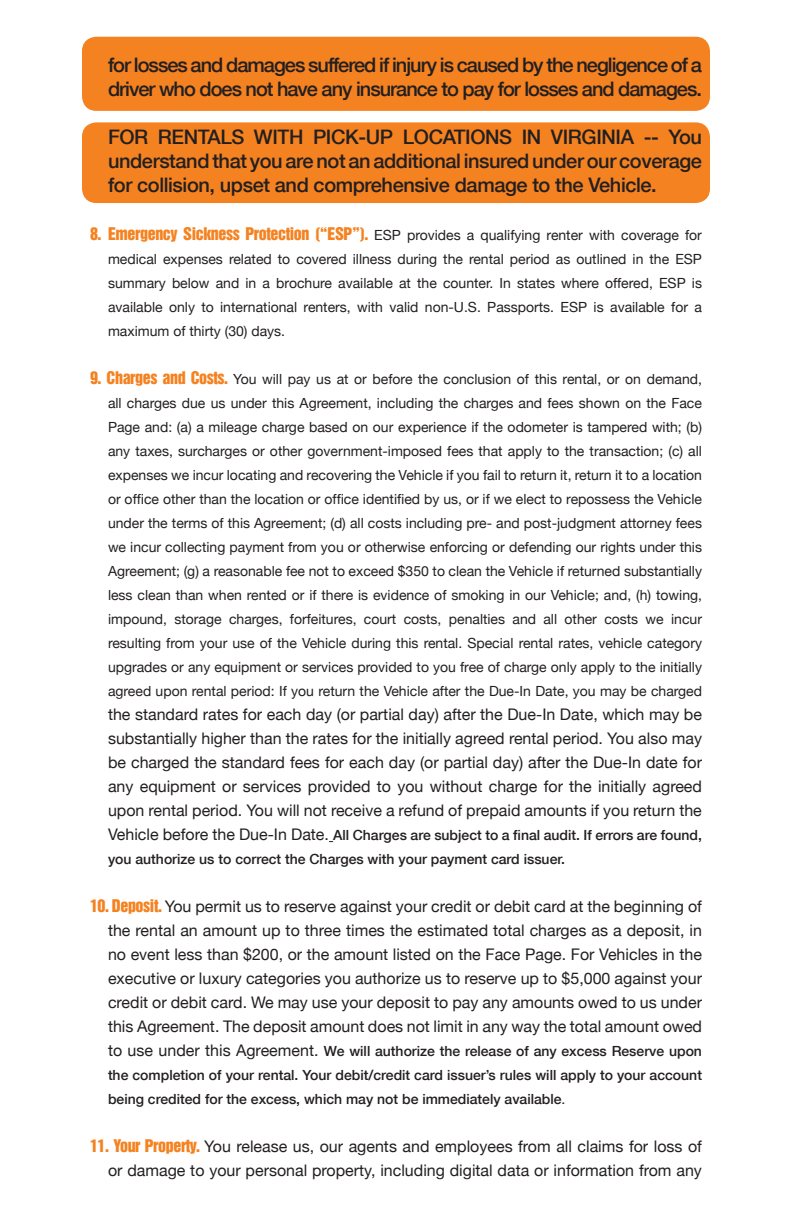
<style>
.page{position:relative;width:792px;height:1224px;background:#fff}
.page>*{position:absolute;margin:0;border:0;box-sizing:border-box;transform-origin:0 0}
.t1{font:500 20px/24px "Helvetica Neue";letter-spacing:-.05em;color:#231f20}
.t2{font:16px/24px "Helvetica Neue";color:#231f20;text-align:justify}
.t3{font:14px/24px "Helvetica Neue";color:#231f20;text-align:justify}
.t4{font:500 14px/24px "Helvetica Neue";color:#231f20}
.s1{font-family:"Helvetica Inserat";font-size:16px;color:#f58220}
.s2{font-weight:400;font-size:16px}
.s3{font-family:"Helvetica Inserat";color:#f58220}
.s4{font-weight:400}
</style>
<div class="page">
<div style="left:82px;top:37px;width:628px;height:74px;background:#f58220;border-radius:14px"></div>
<div style="left:82px;top:122px;width:628px;height:81px;background:#f58220;border-radius:14px"></div>
<h1 class="t1" style="left:108px;top:52px;width:596px">for losses and damages suffered if injury is caused by the negligence of a driver who does not have any insurance to pay for losses and damages.</h1>
<h1 class="t1" style="left:108px;top:124px;width:596px;text-align:justify">FOR RENTALS WITH PICK-UP LOCATIONS IN VIRGINIA -- You understand that you are not an additional insured under our coverage for collision, upset and comprehensive damage to the Vehicle.</h1>
<p class="t3" style="left:108px;top:224px;width:596px;text-indent:-18px"><span class="s1">8. Emergency Sickness Protection (“ESP”).</span> ESP provides a qualifying renter with coverage for medical expenses related to covered illness during the rental period as outlined in the ESP summary below and in a brochure available at the counter. In states where offered, ESP is available only to international renters, with valid non-U.S. Passports. ESP is available for a maximum of thirty (30) days.</p>
<p class="t3" style="left:108px;top:368px;width:596px;text-indent:-18px"><span class="s1">9. Charges and Costs.</span> You will pay us at or before the conclusion of this rental, or on demand, all charges due us under this Agreement, including the charges and fees shown on the Face Page and: (a) a mileage charge based on our experience if the odometer is tampered with; (b) any taxes, surcharges or other government-imposed fees that apply to the transaction; (c) all expenses we incur locating and recovering the Vehicle if you fail to return it, return it to a location or office other than the location or office identified by us, or if we elect to repossess the Vehicle under the terms of this Agreement; (d) all costs including pre- and post-judgment attorney fees we incur collecting payment from you or otherwise enforcing or defending our rights under this Agreement; (g) a reasonable fee not to exceed $350 to clean the Vehicle if returned substantially less clean than when rented or if there is evidence of smoking in our Vehicle; and, (h) towing, impound, storage charges, forfeitures, court costs, penalties and all other costs we incur resulting from your use of the Vehicle during this rental. Special rental rates, vehicle category upgrades or any equipment or services provided to you free of charge only apply to the initially agreed upon rental period: If you return the Vehicle after the Due-In Date, you may be charged</p>
<p class="t2" style="left:108px;top:703px;width:596px">the standard rates for each day (or partial day) after the Due-In Date, which may be substantially higher than the rates for the initially agreed rental period. You also may be charged the standard fees for each day (or partial day) after the Due-In date for any equipment or services provided to you without charge for the initially agreed upon rental period. You will not receive a refund of prepaid amounts if you return the</p>
<p class="t4" style="left:108px;top:822px;width:596px"><span class="s2">Vehicle before the Due-In Date.</span> All Charges are subject to a final audit. If errors are found, you authorize us to correct the Charges with your payment card issuer.</p>
<p class="t2" style="left:108px;top:895px;width:596px;text-indent:-18px"><span class="s3">10. Deposit.</span> You permit us to reserve against your credit or debit card at the beginning of the rental an amount up to three times the estimated total charges as a deposit, in no event less than $200, or the amount listed on the Face Page. For Vehicles in the executive or luxury categories you authorize us to reserve up to $5,000 against your credit or debit card. We may use your deposit to pay any amounts owed to us under this Agreement. The deposit amount does not limit in any way the total amount owed</p>
<p class="t4" style="left:108px;top:1038px;width:596px;text-align:justify"><span class="s2">to use under this Agreement.</span> We will authorize the release of any excess Reserve upon the completion of your rental. Your debit/credit card issuer’s rules will apply to your account being credited for the excess, which may not be immediately available<span class="s4">.</span></p>
<p class="t2" style="left:90px;top:1135px;width:613px;text-align:right"><span class="s3">11. Your Property.</span> You release us, our agents and employees from all claims for loss of or damage to your personal property, including digital data or information from any</p>
</div>
